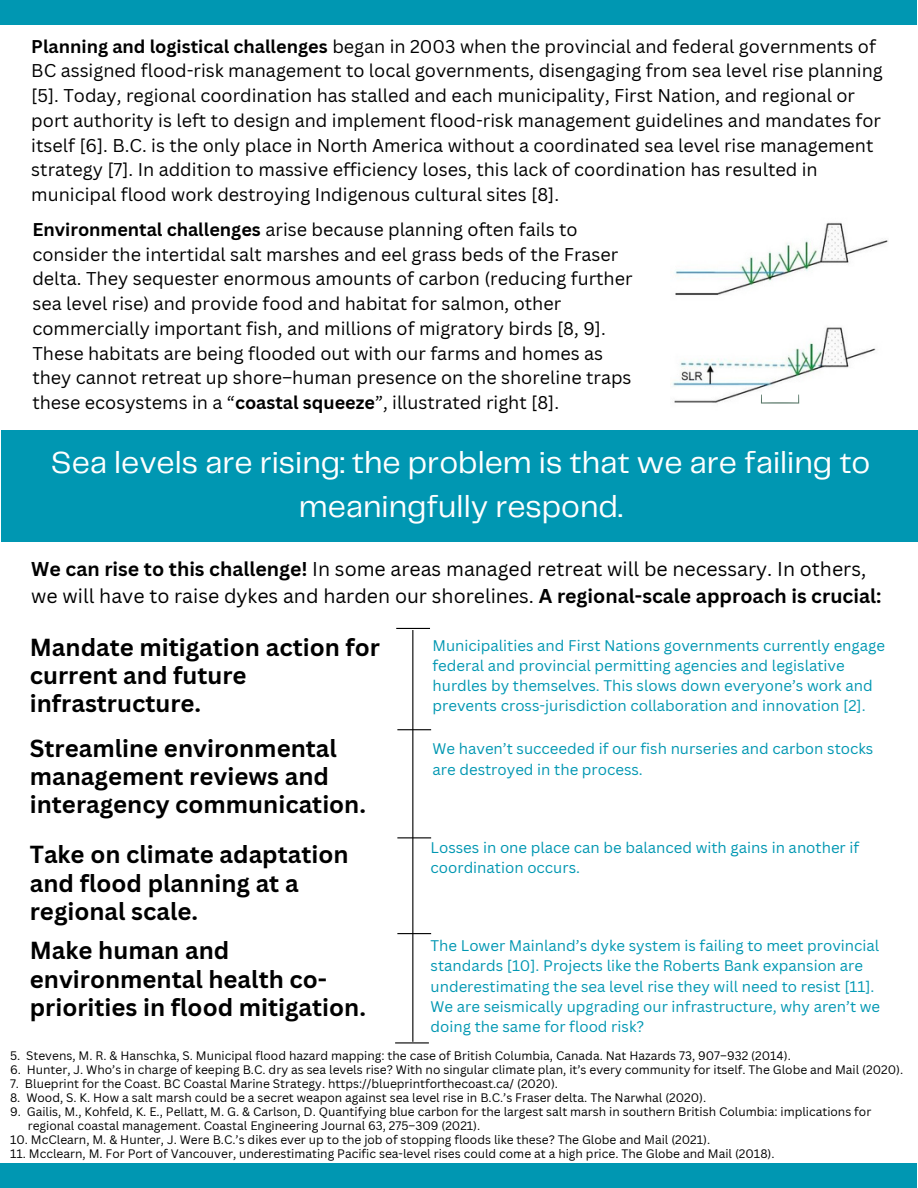
<style>
.page{position:relative;width:918px;height:1188px;background:#fff}
.page>*{position:absolute;margin:0;border:0;box-sizing:border-box;transform-origin:0 0}
.t1{font:31.5px/43.8px "Telegraf";color:#fff;text-align:center}
.t2{font:700 24px/28.2px "Canva Sans";color:#000}
.t3{font:19.5px/27px "Canva Sans";color:#000}
.t4{font:18px/24.8px "Canva Sans";color:#000}
.t5{font:15px/20.2px "Canva Sans";color:#0097b2}
.t6{font:12px/14px "Canva Sans";color:#000}
.s1{font-weight:700}
</style>
<div class="page">
<div style="left:1px;top:0;width:916px;height:24px;background:#0097b2"></div>
<img style="left:672px;top:222px;width:216px;height:182px">
<svg style="left:761px;top:395px;width:38px;height:9px"></svg>
<div style="left:1px;top:430px;width:917px;height:112px;background:#0097b2"></div>
<div style="left:0;top:1163px;width:917px;height:25px;background:#0097b2"></div>
<hr style="left:412px;top:630px;width:1px;height:412px;background:#000">
<hr style="left:396px;top:628px;width:34px;height:1px;background:#000">
<hr style="left:397px;top:729px;width:34px;height:1px;background:#000">
<hr style="left:397px;top:837px;width:34px;height:1px;background:#000">
<hr style="left:397px;top:933px;width:34px;height:1px;background:#000">
<hr style="left:395px;top:1042px;width:34px;height:1px;background:#000">
<p class="t4" style="left:31px;top:33px;width:853px"><span class="s1">Planning and logistical challenges</span> began in 2003 when the provincial and federal governments of BC assigned flood-risk management to local governments, disengaging from sea level rise planning [5]. Today, regional coordination has stalled and each municipality, First Nation, and regional or port authority is left to design and implement flood-risk management guidelines and mandates for itself [6]. B.C. is the only place in North America without a coordinated sea level rise management strategy [7]. In addition to massive efficiency loses, this lack of coordination has resulted in municipal flood work destroying Indigenous cultural sites [8].</p>
<p class="t4" style="left:32px;top:217px;width:602px"><span class="s1">Environmental challenges</span> arise because planning often fails to consider the intertidal salt marshes and eel grass beds of the Fraser delta. They sequester enormous amounts of carbon (reducing further sea level rise) and provide food and habitat for salmon, other commercially important fish, and millions of migratory birds [8, 9].<br>These habitats are being flooded out with our farms and homes as they cannot retreat up shore–human presence on the shoreline traps these ecosystems in a “<span class="s1">coastal squeeze</span>”, illustrated right [8].</p>
<h1 class="t1" style="left:51px;top:442px;width:821px">Sea levels are rising: the problem is that we are failing to meaningfully respond.</h1>
<p class="t3" style="left:31px;top:554px;width:852px"><span class="s1">We can rise to this challenge!</span> In some areas managed retreat will be necessary. In others, we will have to raise dykes and harden our shorelines. <span class="s1">A regional-scale approach is crucial:</span></p>
<h2 class="t2" style="left:30px;top:632px;width:352px">Mandate mitigation action for current and future infrastructure.</h2>
<p class="t5" style="left:433px;top:635px;width:454px">Municipalities and First Nations governments currently engage federal and provincial permitting agencies and legislative hurdles by themselves. This slows down everyone’s work and prevents cross-jurisdiction collaboration and innovation [2].</p>
<p class="t5" style="left:433px;top:739px;width:442px">We haven’t succeeded if our fish nurseries and carbon stocks are destroyed in the process.</p>
<h2 class="t2" style="left:30px;top:734px;width:338px">Streamline environmental management reviews and interagency communication.</h2>
<h2 class="t2" style="left:30px;top:840px;width:320px">Take on climate adaptation and flood planning at a regional scale.</h2>
<h2 class="t2" style="left:30px;top:936px;width:338px">Make human and environmental health co&shy;priorities in flood mitigation.</h2>
<p class="t5" style="left:431px;top:837px;width:430px">Losses in one place can be balanced with gains in another if coordination occurs.</p>
<p class="t5" style="left:431px;top:935px;width:451px">The Lower Mainland’s dyke system is failing to meet provincial standards [10]. Projects like the Roberts Bank expansion are underestimating the sea level rise they will need to resist [11].<br>We are seismically upgrading our infrastructure, why aren’t we doing the same for flood risk?</p>
<p class="t6" style="left:10px;top:1048px;width:782px">5. Stevens, M. R. &amp; Hanschka, S. Municipal flood hazard mapping: the case of British Columbia, Canada. Nat Hazards 73, 907–932 (2014).</p>
<p class="t6" style="left:10px;top:1062px;width:895px">6. Hunter, J. Who’s in charge of keeping B.C. dry as sea levels rise? With no singular climate plan, it’s every community for itself. The Globe and Mail (2020).</p>
<p class="t6" style="left:10px;top:1076px;width:550px">7. Blueprint for the Coast. BC Coastal Marine Strategy. https://blueprintforthecoast.ca/ (2020).</p>
<p class="t6" style="left:10px;top:1090px;width:698px">8. Wood, S. K. How a salt marsh could be a secret weapon against sea level rise in B.C.’s Fraser delta. The Narwhal (2020).</p>
<p class="t6" style="left:28px;top:1104px;width:845px;text-indent:-18px">9. Gailis, M., Kohfeld, K. E., Pellatt, M. G. &amp; Carlson, D. Quantifying blue carbon for the largest salt marsh in southern British Columbia: implications for regional coastal management. Coastal Engineering Journal 63, 275–309 (2021).</p>
<p class="t6" style="left:10px;top:1132px;width:702px">10. McClearn, M. &amp; Hunter, J. Were B.C.’s dikes ever up to the job of stopping floods like these? The Globe and Mail (2021).</p>
<p class="t6" style="left:10px;top:1146px;width:766px">11. Mcclearn, M. For Port of Vancouver, underestimating Pacific sea-level rises could come at a high price. The Globe and Mail (2018).</p>
</div>
